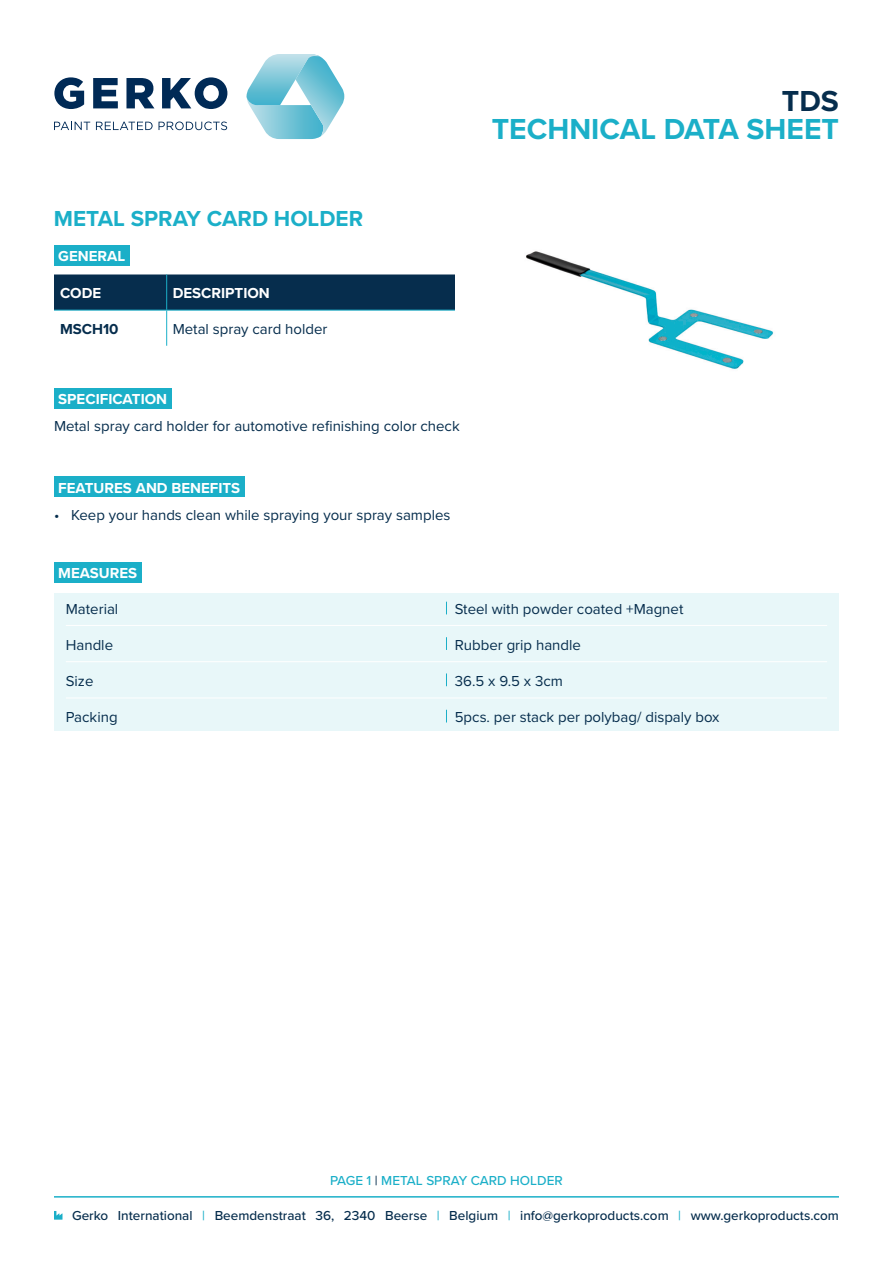
<style>
.page{position:relative;width:893px;height:1263px;background:#fff}
.page>*{position:absolute;margin:0;border:0;box-sizing:border-box;transform-origin:0 0}
.t1{font:700 30px "Proxima Nova";color:#1bafc8}
.t2{font:700 30px "Proxima Nova";color:#062d4d}
.t3{font:700 22.5px "Proxima Nova";color:#1bafc8}
.Alineastijl{font:15px "Proxima Nova";color:#062d4d}
.t4{font:700 15px "Proxima Nova";color:#fff}
.t5{font:700 15px "Proxima Nova";color:#062d4d}
.t6{font:500 13.5px "Proxima Nova";color:#062d4d}
.t7{font:500 13.5px "Proxima Nova";color:#1bafc8}
.s1{color:#062d4d}
.s2{color:#1bafc8}
</style>
<div class="page">
<div style="left:54px;top:593px;width:785px;height:138px;background:#e8f7f9"></div>
<div style="left:54px;top:562px;width:87px;height:20px;background:#1bafc8"></div>
<div style="left:54px;top:388px;width:117px;height:21px;background:#1bafc8"></div>
<div style="left:54px;top:477px;width:190px;height:20px;background:#1bafc8"></div>
<div style="left:54px;top:245px;width:75px;height:21px;background:#1bafc8"></div>
<div style="left:54px;top:274px;width:401px;height:36px;background:#062d4d"></div>
<hr style="left:166px;top:274px;width:1px;height:36px;background:#1bafc8">
<hr style="left:54px;top:310px;width:113px;height:1px;background:#1bafc8">
<hr style="left:167px;top:310px;width:672px;height:1px;background:#1bafc8">
<hr style="left:166px;top:310px;width:1px;height:36px;background:#1bafc8">
<hr style="left:66px;top:625px;width:761px;height:1px;background:#fff">
<hr style="left:66px;top:661px;width:761px;height:1px;background:#fff">
<hr style="left:66px;top:698px;width:761px;height:1px;background:#fff">
<svg style="left:446px;top:602px;width:1px;height:12px"></svg>
<svg style="left:446px;top:637px;width:1px;height:13px"></svg>
<svg style="left:446px;top:673px;width:1px;height:13px"></svg>
<svg style="left:446px;top:710px;width:1px;height:12px"></svg>
<svg style="left:54px;top:122px;width:36px;height:8px"></svg>
<svg style="left:96px;top:122px;width:57px;height:8px"></svg>
<svg style="left:159px;top:122px;width:68px;height:8px"></svg>
<svg style="left:54px;top:77px;width:30px;height:32px"></svg>
<svg style="left:93px;top:78px;width:25px;height:30px"></svg>
<svg style="left:126px;top:78px;width:28px;height:30px"></svg>
<svg style="left:162px;top:77px;width:65px;height:32px"></svg>
<svg style="left:246px;top:54px;width:98px;height:85px"></svg>
<svg style="left:54px;top:1211px;width:8px;height:8px"></svg>
<hr style="left:54px;top:1196px;width:785px;height:1px;background:#1bafc8">
<img style="left:456px;top:251px;width:383px;height:118px">
<p class="t3" style="left:54px;top:202px;width:311px">METAL SPRAY CARD HOLDER</p>
<p class="t4" style="left:58px;top:245px;width:68px">GENERAL</p>
<p class="t4" style="left:60px;top:282px;width:43px">CODE</p>
<p class="t4" style="left:173px;top:282px;width:99px">DESCRIPTION</p>
<p class="t5" style="left:60px;top:318px;width:60px">MSCH10</p>
<p class="Alineastijl" style="left:173px;top:318px;width:156px">Metal spray card holder</p>
<p class="t4" style="left:58px;top:388px;width:110px">SPECIFICATION</p>
<p class="Alineastijl" style="left:54px;top:415px;width:407px">Metal spray card holder for automotive refinishing color check</p>
<p class="t4" style="left:58px;top:477px;width:183px">FEATURES AND BENEFITS</p>
<p class="Alineastijl" style="left:54px;top:503px;width:398px">• Keep your hands clean while spraying your spray samples</p>
<p class="t4" style="left:58px;top:562px;width:80px">MEASURES</p>
<p class="t2" style="left:782px;top:78px;width:58px">TDS</p>
<p class="t1" style="left:492px;top:107px;width:349px">TECHNICAL DATA SHEET</p>
<p class="Alineastijl" style="left:66px;top:597px;width:54px">Material</p>
<p class="Alineastijl" style="left:66px;top:633px;width:49px">Handle</p>
<p class="Alineastijl" style="left:66px;top:669px;width:29px">Size</p>
<p class="Alineastijl" style="left:66px;top:705px;width:53px">Packing</p>
<p class="Alineastijl" style="left:455px;top:597px;width:230px">Steel with powder coated +Magnet</p>
<p class="Alineastijl" style="left:455px;top:633px;width:128px">Rubber grip handle</p>
<p class="Alineastijl" style="left:455px;top:669px;width:110px">36.5 x 9.5 x 3cm</p>
<p class="Alineastijl" style="left:455px;top:705px;width:266px">5pcs. per stack per polybag/ dispaly box</p>
<p class="t7" style="left:330px;top:1170px;width:234px">PAGE 1 <span class="s1">|</span> METAL SPRAY CARD HOLDER</p>
<p class="t6" style="left:72px;top:1205px;width:768px">Gerko International <span class="s2">|</span> Beemdenstraat 36, 2340 Beerse <span class="s2">|</span> Belgium <span class="s2">|</span> info@gerkoproducts.com <span class="s2">|</span> www.gerkoproducts.com</p>
</div>
